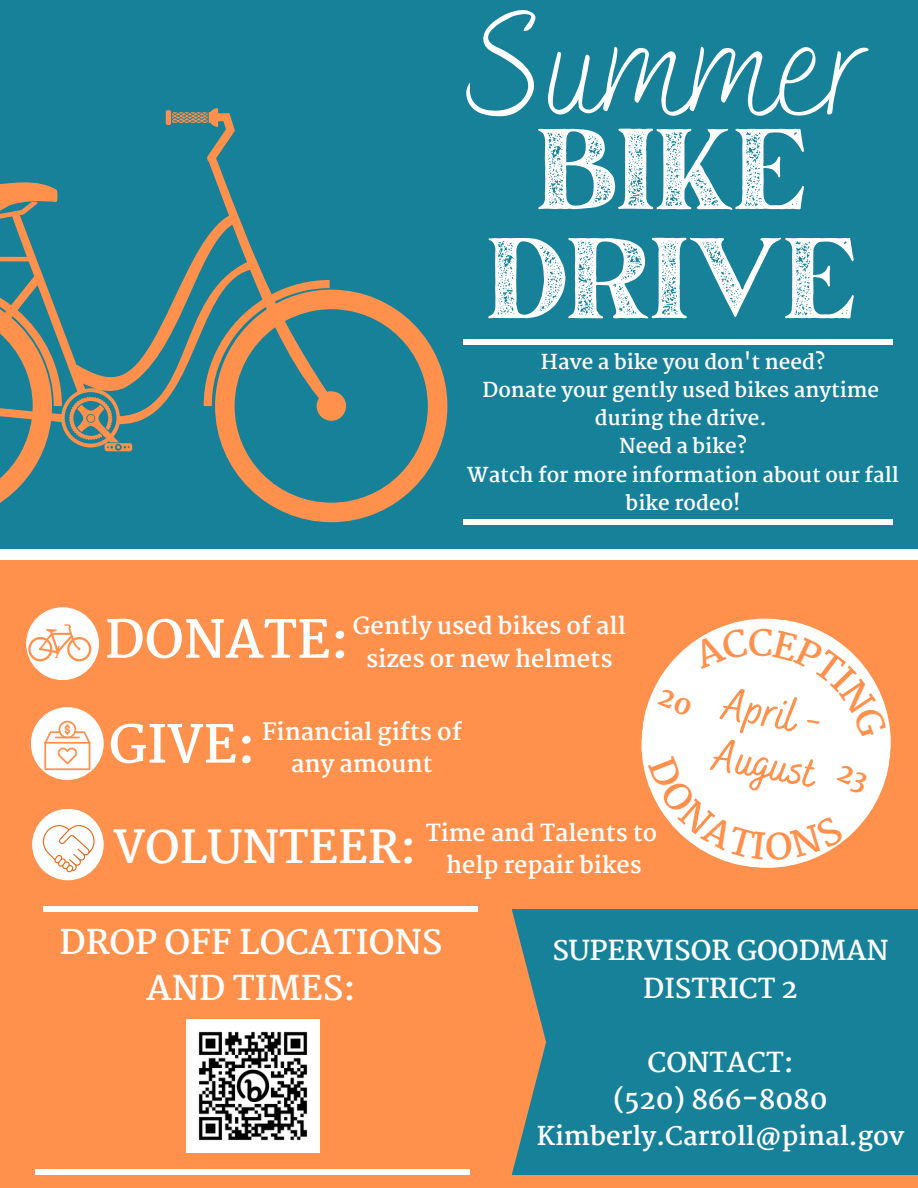
<style>
.page{position:relative;width:918px;height:1188px;background:#168199}
.page>*{position:absolute;margin:0;border:0;box-sizing:border-box;transform-origin:0 0}
.t1{font:100 148.95px "Bakerie Smooth";color:#fff}
.t2{font:136.8px "March Rough";color:#fff}
.t3{font:700 51px "Martel";color:#fff}
.t4{font:500 45.75px "Bakerie Smooth";color:#ff914d}
.t5{font:700 45px "Martel";color:#fff}
.t6{font:700 33.6px "Martel";color:#fff}
.t7{font:700 27px "Martel";color:#fff}
.t8{font:700 25.5px "Martel";color:#fff}
.t9{font:700 23.4px/32.7px "Martel";color:#fff;text-align:center}
.t10{font:700 23.1px "Martel";color:#fff}
.t11{font:700 20.25px/28.2px "Martel";color:#fff;text-align:center}
</style>
<div class="page">
<div style="left:0;top:560px;width:918px;height:628px;background:#ff914d"></div>
<div style="left:0;top:549px;width:918px;height:10px;background:#fff"></div>
<div style="left:43px;top:906px;width:435px;height:6px;background:#fff"></div>
<div style="left:36px;top:1169px;width:434px;height:6px;background:#fff"></div>
<svg style="left:641px;top:618px;width:250px;height:250px"></svg>
<div style="left:26px;top:607px;width:73px;height:73px;background:#fff;border-radius:50%"></div>
<div style="left:31px;top:707px;width:73px;height:73px;background:#fff;border-radius:50%"></div>
<div style="left:32px;top:809px;width:72px;height:71px;background:#fff;border-radius:50%"></div>
<svg style="left:28px;top:624px;width:63px;height:37px"></svg>
<svg style="left:43px;top:825px;width:52px;height:47px"></svg>
<svg style="left:44px;top:721px;width:46px;height:49px"></svg>
<div style="left:463px;top:340px;width:430px;height:5px;background:#fff"></div>
<div style="left:512px;top:909px;width:406px;height:266px;background:#168199"></div>
<div style="left:463px;top:519px;width:430px;height:6px;background:#fff"></div>
<svg style="left:0;top:108px;width:447px;height:414px"></svg>
<img style="left:186px;top:1019px;width:133px;height:133px">
<svg style="left:657px;top:627px;width:231px;height:112px;background:#ffefe6"></svg>
<svg style="left:648px;top:756px;width:221px;height:105px;background:#ffefe6"></svg>
<p class="t1" style="left:468px;top:-21px;width:406px">Summer</p>
<p class="t2" style="left:538px;top:107px;width:270px">BIKE</p>
<p class="t2" style="left:488px;top:216px;width:370px">DRIVE</p>
<p class="t11" style="left:541px;top:348px;width:286px">Have a bike you don't need?</p>
<p class="t11" style="left:483px;top:376px;width:398px">Donate your gently used bikes anytime</p>
<p class="t11" style="left:595px;top:404px;width:173px">during the drive.</p>
<p class="t11" style="left:619px;top:432px;width:129px">Need a bike?</p>
<p class="t11" style="left:467px;top:460px;width:433px">Watch for more information about our fall bike rodeo!</p>
<p class="t3" style="left:105px;top:610px;width:246px">DONATE:</p>
<p class="t9" style="left:353px;top:610px;width:274px">Gently used bikes of all</p>
<p class="t9" style="left:366px;top:642px;width:248px">sizes or new helmets</p>
<p class="t3" style="left:109px;top:715px;width:148px">GIVE:</p>
<p class="t9" style="left:262px;top:715px;width:201px">Financial gifts of any amount</p>
<p class="t5" style="left:113px;top:821px;width:304px">VOLUNTEER:</p>
<p class="t10" style="left:426px;top:820px;width:233px">Time and Talents to</p>
<p class="t10" style="left:446px;top:851px;width:197px">help repair bikes</p>
<p class="t4" style="left:728px;top:677px;width:104px;rotate:10deg">April -</p>
<p class="t4" style="left:719px;top:728px;width:105px;rotate:10deg">August</p>
<p class="t6" style="left:60px;top:922px;width:384px">DROP OFF LOCATIONS</p>
<p class="t6" style="left:147px;top:968px;width:210px">AND TIMES:</p>
<p class="t7" style="left:552px;top:935px;width:338px">SUPERVISOR GOODMAN</p>
<p class="t7" style="left:643px;top:972px;width:156px">DISTRICT 2</p>
<p class="t7" style="left:648px;top:1047px;width:147px">CONTACT:</p>
<p class="t7" style="left:613px;top:1084px;width:216px">(520) 866-8080</p>
<p class="t8" style="left:537px;top:1121px;width:369px">Kimberly.Carroll@pinal.gov</p>
</div>
